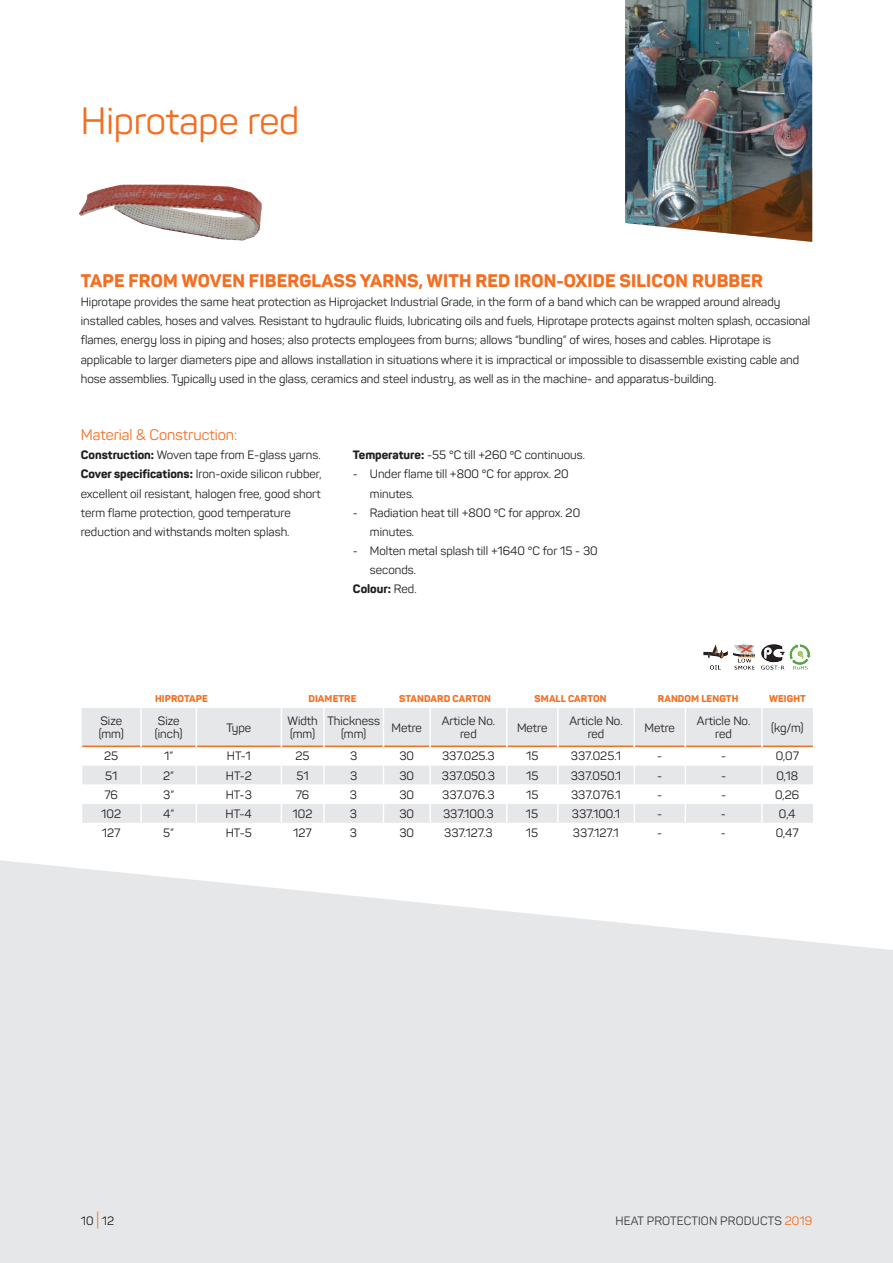
<style>
.page{position:relative;width:893px;height:1263px;background:#fff}
.page>*{position:absolute;margin:0;border:0;box-sizing:border-box;transform-origin:0 0}
.t1{font:37.5px "Panton";color:#f36e21}
.t2{font:800 18px "Panton";letter-spacing:.01em;color:#f36e21}
.t3{font:15px "Panton";color:#f36e21}
.t4{font:12px/19.2px "Panton";color:#231f20}
.t5{font:12px "Panton";letter-spacing:.01em;color:#3e3e3f}
.t6{font:800 12px "Panton";color:#231f20}
.t7{font:800 9.75px "Panton";letter-spacing:.01em;color:#f36e21}
.s1{font-weight:800}
.s2{font-weight:400}
.s3{font-size:16.8px;color:#f36e21}
.s4{color:#f36e21}
</style>
<div class="page">
<svg style="left:0;top:860px;width:893px;height:403px;fill:#e6e7e9"></svg>
<img style="left:79px;top:184px;width:183px;height:57px">
<img style="left:625px;top:0;width:187px;height:227px">
<img style="left:664px;top:167px;width:148px;height:75px">
<img style="left:761px;top:644px;width:24px;height:26px">
<img style="left:733px;top:644px;width:22px;height:26px">
<img style="left:703px;top:644px;width:25px;height:26px">
<img style="left:789px;top:644px;width:22px;height:26px">
<div style="left:82px;top:708px;width:731px;height:37px;background:#e6e7e9"></div>
<svg style="left:82px;top:747px;width:731px;height:76px"></svg>
<hr style="left:281px;top:708px;width:1px;height:38px;background:#fff">
<hr style="left:323px;top:708px;width:2px;height:38px;background:#fff">
<hr style="left:383px;top:708px;width:1px;height:38px;background:#fff">
<hr style="left:282px;top:745px;width:41px;height:2px;background:#f36e21">
<hr style="left:325px;top:745px;width:58px;height:2px;background:#f36e21">
<hr style="left:82px;top:745px;width:58px;height:2px;background:#f36e21">
<hr style="left:142px;top:745px;width:54px;height:2px;background:#f36e21">
<hr style="left:197px;top:745px;width:84px;height:2px;background:#f36e21">
<hr style="left:384px;top:745px;width:45px;height:2px;background:#f36e21">
<hr style="left:431px;top:745px;width:75px;height:2px;background:#f36e21">
<hr style="left:507px;top:745px;width:50px;height:2px;background:#f36e21">
<hr style="left:559px;top:745px;width:75px;height:2px;background:#f36e21">
<hr style="left:635px;top:745px;width:50px;height:2px;background:#f36e21">
<hr style="left:686px;top:745px;width:75px;height:2px;background:#f36e21">
<hr style="left:763px;top:745px;width:50px;height:2px;background:#f36e21">
<hr style="left:140px;top:708px;width:2px;height:38px;background:#fff">
<hr style="left:196px;top:708px;width:1px;height:38px;background:#fff">
<hr style="left:429px;top:708px;width:2px;height:38px;background:#fff">
<hr style="left:506px;top:708px;width:1px;height:38px;background:#fff">
<hr style="left:557px;top:708px;width:2px;height:38px;background:#fff">
<hr style="left:634px;top:708px;width:1px;height:38px;background:#fff">
<hr style="left:685px;top:708px;width:1px;height:38px;background:#fff">
<hr style="left:761px;top:708px;width:2px;height:38px;background:#fff">
<svg style="left:140px;top:746px;width:2px;height:38px"></svg>
<svg style="left:323px;top:746px;width:2px;height:38px"></svg>
<svg style="left:429px;top:746px;width:2px;height:38px"></svg>
<svg style="left:557px;top:746px;width:2px;height:38px"></svg>
<svg style="left:761px;top:746px;width:2px;height:38px"></svg>
<hr style="left:140px;top:784px;width:2px;height:20px;background:#fff">
<hr style="left:323px;top:784px;width:2px;height:20px;background:#fff">
<hr style="left:429px;top:784px;width:2px;height:20px;background:#fff">
<hr style="left:557px;top:784px;width:2px;height:20px;background:#fff">
<hr style="left:761px;top:784px;width:2px;height:20px;background:#fff">
<svg style="left:140px;top:804px;width:2px;height:19px"></svg>
<svg style="left:196px;top:747px;width:1px;height:76px"></svg>
<svg style="left:281px;top:747px;width:1px;height:76px"></svg>
<svg style="left:323px;top:804px;width:2px;height:19px"></svg>
<svg style="left:383px;top:747px;width:1px;height:76px"></svg>
<svg style="left:429px;top:804px;width:2px;height:19px"></svg>
<svg style="left:506px;top:747px;width:1px;height:76px"></svg>
<svg style="left:557px;top:804px;width:2px;height:19px"></svg>
<svg style="left:634px;top:747px;width:1px;height:76px"></svg>
<svg style="left:685px;top:747px;width:1px;height:76px"></svg>
<svg style="left:761px;top:804px;width:2px;height:19px"></svg>
<h1 class="t1" style="left:81px;top:98px;width:220px">Hiprotape red</h1>
<h2 class="t2" style="left:81px;top:269px;width:684px">TAPE FROM WOVEN FIBERGLASS YARNS, WITH RED IRON-OXIDE SILICON RUBBER</h2>
<p class="t4" style="left:81px;top:292px;width:731px">Hiprotape provides the same heat protection as Hiprojacket Industrial Grade, in the form of a band which can be wrapped around already installed cables, hoses and valves. Resistant to hydraulic fluids, lubricating oils and fuels, Hiprotape protects against molten splash, occasional flames, energy loss in piping and hoses; also protects employees from burns; allows “bundling” of wires, hoses and cables. Hiprotape is applicable to larger diameters pipe and allows installation in situations where it is impractical or impossible to disassemble existing cable and hose assemblies. Typically used in the glass, ceramics and steel industry, as well as in the machine- and apparatus-building.</p>
<p class="t3" style="left:81px;top:426px;width:158px">Material &amp; Construction:</p>
<p class="t4" style="left:81px;top:445px;width:242px"><span class="s1">Construction:</span> Woven tape from E-glass yarns.<br><span class="s1">Cover specifications:</span> Iron-oxide silicon rubber, excellent oil resistant, halogen free, good short term flame protection, good temperature reduction and withstands molten splash.</p>
<p class="t4" style="left:353px;top:445px;width:234px"><span class="s1">Temperature:</span> -55 °C till +260 ºC continuous.</p>
<p class="t4" style="left:370px;top:464px;width:200px;text-indent:-17px">- Under flame till +800 °C for approx. 20 minutes.</p>
<p class="t4" style="left:370px;top:503px;width:212px;text-indent:-17px">- Radiation heat till +800 ºC for approx. 20 minutes.</p>
<p class="t4" style="left:353px;top:541px;width:246px">- Molten metal splash till +1640 °C for 15 - 30</p>
<p class="t4" style="left:370px;top:560px;width:48px">seconds.</p>
<p class="t6" style="left:353px;top:581px;width:65px">Colour: <span class="s2">Red.</span></p>
<p class="t7" style="left:155px;top:692px;width:54px">HIPROTAPE</p>
<p class="t7" style="left:308px;top:692px;width:50px">DIAMETRE</p>
<p class="t7" style="left:399px;top:692px;width:93px">STANDARD CARTON</p>
<p class="t7" style="left:535px;top:692px;width:73px">SMALL CARTON</p>
<p class="t7" style="left:658px;top:692px;width:82px">RANDOM LENGTH</p>
<p class="t7" style="left:769px;top:692px;width:38px">WEIGHT</p>
<p class="t4" style="left:99px;top:714px;width:27px;line-height:13.5px">Size (mm)</p>
<p class="t4" style="left:155px;top:714px;width:29px;line-height:13.5px">Size (inch)</p>
<p class="t4" style="left:226px;top:718px;width:26px">Type</p>
<p class="t4" style="left:287px;top:714px;width:32px;line-height:13.5px">Width (mm)</p>
<p class="t4" style="left:327px;top:714px;width:54px;line-height:13.5px;text-align:center">Thickness (mm)</p>
<p class="t4" style="left:392px;top:718px;width:32px">Metre</p>
<p class="t4" style="left:442px;top:714px;width:55px;line-height:13.5px;text-align:center">Article No. red</p>
<p class="t4" style="left:517px;top:718px;width:32px">Metre</p>
<p class="t4" style="left:569px;top:714px;width:55px;line-height:13.5px;text-align:center">Article No. red</p>
<p class="t4" style="left:645px;top:718px;width:32px">Metre</p>
<p class="t4" style="left:697px;top:714px;width:55px;line-height:13.5px;text-align:center">Article No. red</p>
<p class="t4" style="left:771px;top:718px;width:34px">(kg/m)</p>
<p class="t4" style="left:104px;top:746px;width:16px">25</p>
<p class="t4" style="left:164px;top:746px;width:11px">1”</p>
<p class="t4" style="left:227px;top:746px;width:25px">HT-1</p>
<p class="t4" style="left:296px;top:746px;width:16px">25</p>
<p class="t4" style="left:350px;top:746px;width:9px">3</p>
<p class="t4" style="left:399px;top:746px;width:16px">30</p>
<p class="t4" style="left:442px;top:746px;width:54px">337.025.3</p>
<p class="t4" style="left:526px;top:746px;width:14px">15</p>
<p class="t4" style="left:571px;top:746px;width:52px">337.025.1</p>
<p class="t4" style="left:657px;top:746px;width:7px">-</p>
<p class="t4" style="left:721px;top:746px;width:7px">-</p>
<p class="t4" style="left:776px;top:746px;width:25px">0,07</p>
<p class="t4" style="left:105px;top:766px;width:14px">51</p>
<p class="t4" style="left:163px;top:766px;width:12px">2”</p>
<p class="t4" style="left:226px;top:766px;width:27px">HT-2</p>
<p class="t4" style="left:296px;top:766px;width:14px">51</p>
<p class="t4" style="left:350px;top:766px;width:9px">3</p>
<p class="t4" style="left:399px;top:766px;width:16px">30</p>
<p class="t4" style="left:442px;top:766px;width:55px">337.050.3</p>
<p class="t4" style="left:526px;top:766px;width:14px">15</p>
<p class="t4" style="left:571px;top:766px;width:52px">337.050.1</p>
<p class="t4" style="left:657px;top:766px;width:7px">-</p>
<p class="t4" style="left:721px;top:766px;width:7px">-</p>
<p class="t4" style="left:777px;top:766px;width:23px">0,18</p>
<p class="t4" style="left:104px;top:785px;width:15px">76</p>
<p class="t4" style="left:163px;top:785px;width:12px">3”</p>
<p class="t4" style="left:226px;top:785px;width:28px">HT-3</p>
<p class="t4" style="left:296px;top:785px;width:15px">76</p>
<p class="t4" style="left:350px;top:785px;width:9px">3</p>
<p class="t4" style="left:399px;top:785px;width:16px">30</p>
<p class="t4" style="left:442px;top:785px;width:54px">337.076.3</p>
<p class="t4" style="left:526px;top:785px;width:14px">15</p>
<p class="t4" style="left:571px;top:785px;width:51px">337.076.1</p>
<p class="t4" style="left:657px;top:785px;width:7px">-</p>
<p class="t4" style="left:721px;top:785px;width:7px">-</p>
<p class="t4" style="left:775px;top:785px;width:26px">0,26</p>
<p class="t4" style="left:101px;top:804px;width:21px">102</p>
<p class="t4" style="left:163px;top:804px;width:13px">4”</p>
<p class="t4" style="left:226px;top:804px;width:28px">HT-4</p>
<p class="t4" style="left:293px;top:804px;width:21px">102</p>
<p class="t4" style="left:350px;top:804px;width:9px">3</p>
<p class="t4" style="left:399px;top:804px;width:16px">30</p>
<p class="t4" style="left:443px;top:804px;width:52px">337.100.3</p>
<p class="t4" style="left:526px;top:804px;width:14px">15</p>
<p class="t4" style="left:572px;top:804px;width:50px">337.100.1</p>
<p class="t4" style="left:657px;top:804px;width:7px">-</p>
<p class="t4" style="left:721px;top:804px;width:7px">-</p>
<p class="t4" style="left:779px;top:804px;width:18px">0,4</p>
<p class="t4" style="left:102px;top:823px;width:20px">127</p>
<p class="t4" style="left:163px;top:823px;width:12px">5”</p>
<p class="t4" style="left:226px;top:823px;width:28px">HT-5</p>
<p class="t4" style="left:293px;top:823px;width:20px">127</p>
<p class="t4" style="left:350px;top:823px;width:9px">3</p>
<p class="t4" style="left:399px;top:823px;width:16px">30</p>
<p class="t4" style="left:444px;top:823px;width:50px">337.127.3</p>
<p class="t4" style="left:526px;top:823px;width:14px">15</p>
<p class="t4" style="left:573px;top:823px;width:47px">337.127.1</p>
<p class="t4" style="left:657px;top:823px;width:7px">-</p>
<p class="t4" style="left:721px;top:823px;width:7px">-</p>
<p class="t4" style="left:776px;top:823px;width:24px">0,47</p>
<p class="t4" style="left:81px;top:1211px;width:35px">10 <span class="s3">|</span> 12</p>
<p class="t5" style="left:615px;top:1213px;width:198px">HEAT PROTECTION PRODUCTS <span class="s4">2019</span></p>
</div>
